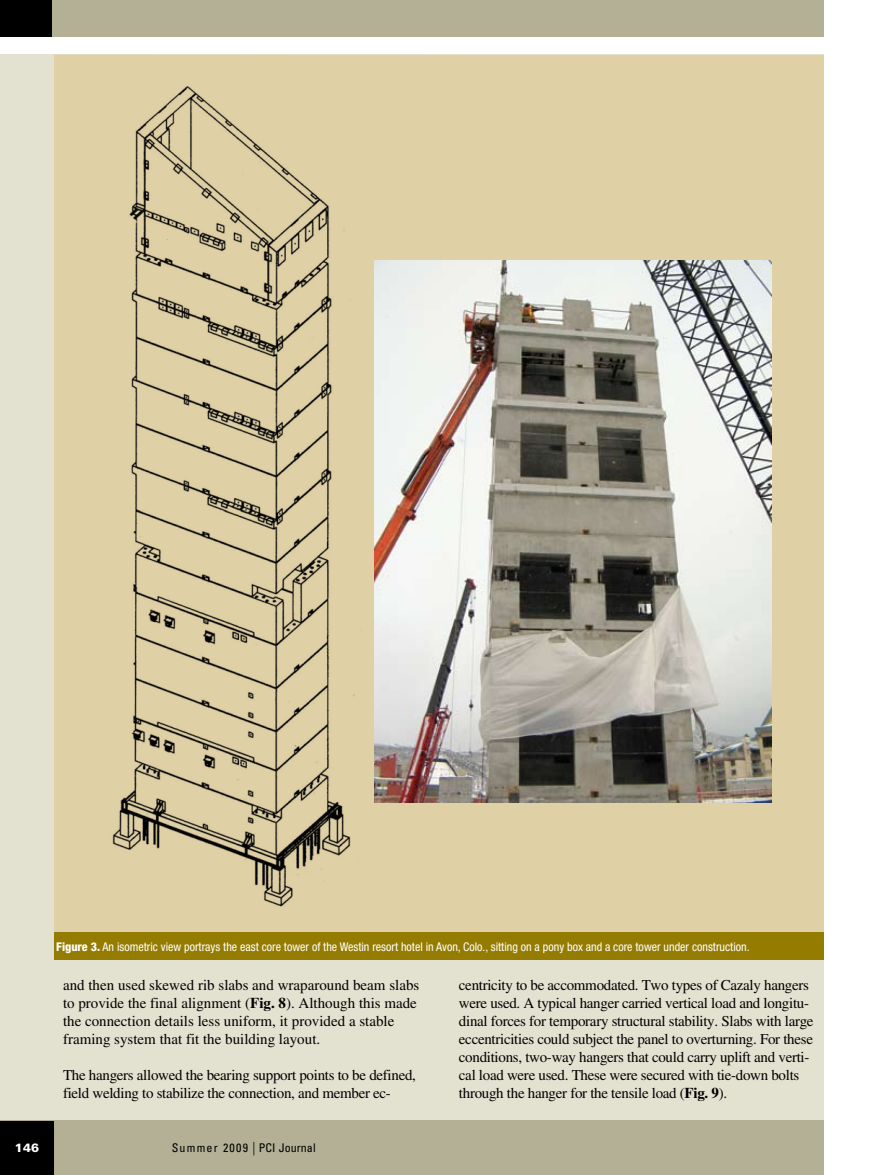
<style>
.page{position:relative;width:878px;height:1175px;background:#fff}
.page>*{position:absolute;margin:0;border:0;box-sizing:border-box;transform-origin:0 0}
.t1{font:15px/18px "Times";letter-spacing:-.02em;color:#000}
.t2{font:15px/18px "Times";color:#000}
.t3{font:condensed 12px "Helvetica Neue";color:#fff}
.t4{font:condensed 12px "Univers";letter-spacing:.05em;color:#000}
.t5{font:900 12px "Univers";color:#fff}
.s1{font-weight:800}
.s2{font-weight:700}
.s3{font-weight:300;font-size:13.5px}
</style>
<div class="page">
<div style="left:0;top:54px;width:824px;height:1066px;background:#e3e1d0"></div>
<div style="left:0;top:0;width:824px;height:36px;background:#b3b096"></div>
<div style="left:0;top:1120px;width:824px;height:54px;background:#b3b096"></div>
<div style="left:0;top:1121px;width:54px;height:53px;background:#000"></div>
<div style="left:0;top:0;width:52px;height:36px;background:#000"></div>
<div style="left:54px;top:55px;width:770px;height:877px;background:#dfd0a6"></div>
<div style="left:54px;top:932px;width:770px;height:27px;background:#947c00"></div>
<img style="left:112px;top:86px;width:243px;height:821px">
<img style="left:374px;top:260px;width:397px;height:542px">
<p class="t3" style="left:56px;top:939px;width:694px"><span class="s1">Figure 3.</span> An isometric view portrays the east core tower of the Westin resort hotel in Avon, Colo., sitting on a pony box and a core tower under construction.</p>
<p class="t2" style="left:63px;top:976px;width:358px">and then used skewed rib slabs and wraparound beam slabs to provide the final alignment (<span class="s2">Fig. 8</span>). Although this made the connection details less uniform, it provided a stable framing system that fit the building layout.</p>
<p class="t1" style="left:63px;top:1066px;width:354px">The hangers allowed the bearing support points to be defined, field welding to stabilize the connection, and member ec-</p>
<p class="t5" style="left:15px;top:1140px;width:26px">146</p>
<p class="t4" style="left:172px;top:1140px;width:145px">Summer 2009 <span class="s3">|</span> PCI Journal</p>
<p class="t1" style="left:459px;top:976px;width:356px">centricity to be accommodated. Two types of Cazaly hangers were used. A typical hanger carried vertical load and longitu&shy;dinal forces for temporary structural stability. Slabs with large eccentricities could subject the panel to overturning. For these conditions, two-way hangers that could carry uplift and verti&shy;cal load were used. These were secured with tie-down bolts through the hanger for the tensile load (<span class="s2">Fig. 9</span>).</p>
</div>
